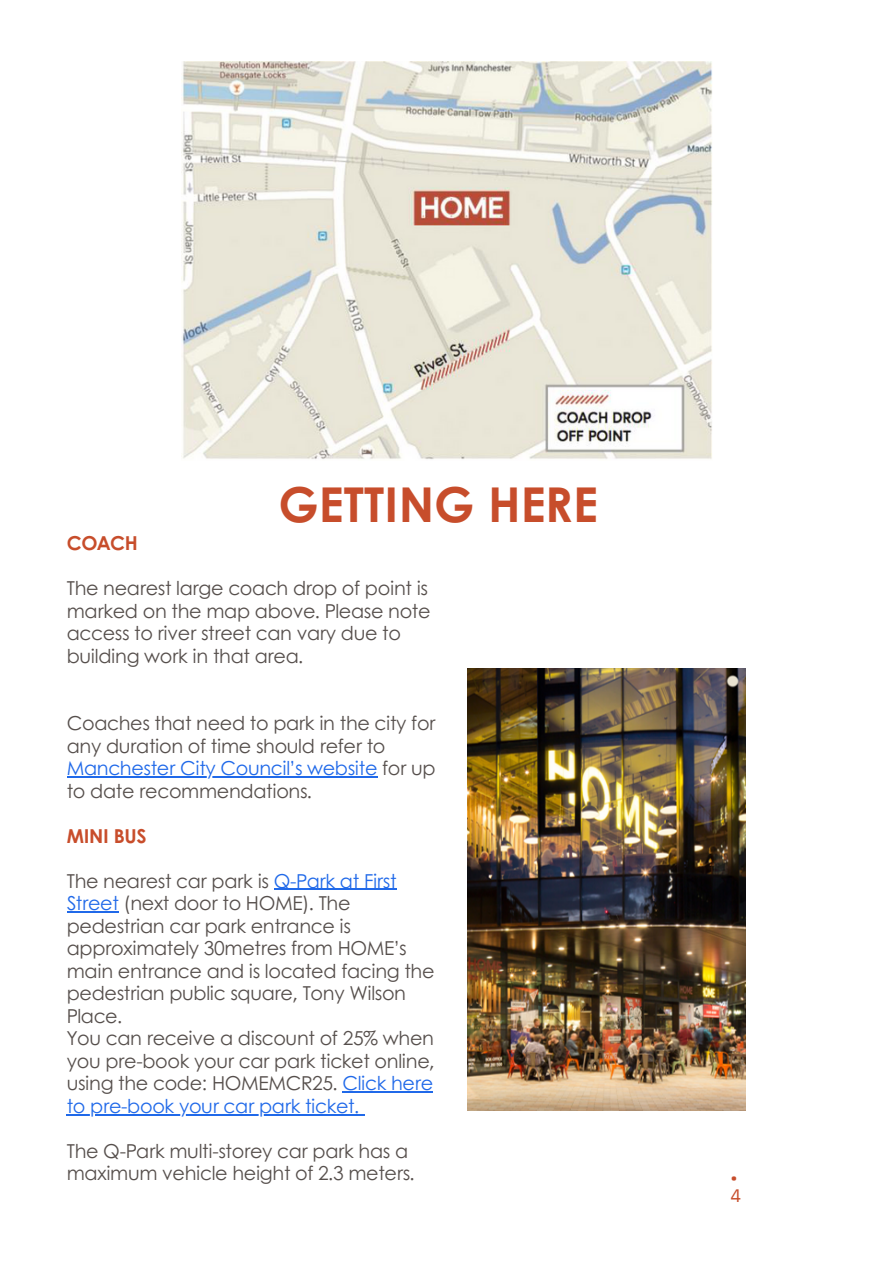
<style>
.page{position:relative;width:894px;height:1264px;background:#fff}
.page>*{position:absolute;margin:0;border:0;box-sizing:border-box;transform-origin:0 0}
.t1{font:700 48px "Century Gothic";color:#c74d2b}
.t2{font:19.2px/22.5px "Century Gothic";letter-spacing:-.015em;color:#564f4c}
.t3{font:700 19.2px "Century Gothic";letter-spacing:-.015em;color:#c84d2b}
.t4{font:700 19.2px "Century Gothic";letter-spacing:-.015em;color:#c74d2b}
.t5{font:18px/18px "IBM Plex Sans";color:#c74d2b}
.s1{color:#2069e9}
</style>
<div class="page">
<img style="left:467px;top:668px;width:278px;height:442px">
<img style="left:181px;top:61px;width:531px;height:398px">
<hr style="left:67px;top:776px;width:310px;height:1px;background:#2069e9">
<hr style="left:274px;top:888px;width:122px;height:2px;background:#2069e9">
<hr style="left:67px;top:911px;width:51px;height:1px;background:#2069e9">
<hr style="left:342px;top:1091px;width:91px;height:1px;background:#2069e9">
<hr style="left:67px;top:1113px;width:292px;height:2px;background:#2069e9">
<h1 class="t1" style="left:278px;top:468px;width:321px">GETTING HERE</h1>
<p class="t4" style="left:67px;top:528px;width:73px">COACH</p>
<p class="t2" style="left:67px;top:576px;width:365px">The nearest large coach drop of point is marked on the map above. Please note access to river street can vary due to building work in that area.</p>
<p class="t2" style="left:67px;top:711px;width:370px">Coaches that need to park in the city for any duration of time should refer to <span class="s1">Manchester City Council’s website</span> for up to date recommendations.</p>
<p class="t3" style="left:67px;top:821px;width:81px">MINI BUS</p>
<p class="t2" style="left:67px;top:868px;width:369px">The nearest car park is <span class="s1">Q-Park at First Street</span> (next door to HOME). The pedestrian car park entrance is approximately 30metres from HOME’s main entrance and is located facing the pedestrian public square, Tony Wilson Place.<br>You can receive a discount of 25% when you pre-book your car park ticket online, using the code: HOMEMCR25. <span class="s1">Click here to pre-book your car park ticket.</span></p>
<p class="t2" style="left:67px;top:1138px;width:349px">The Q-Park multi-storey car park has a maximum vehicle height of 2.3 meters.</p>
<p class="t5" style="left:730px;top:1167px;width:12px">•<br>4</p>
</div>
